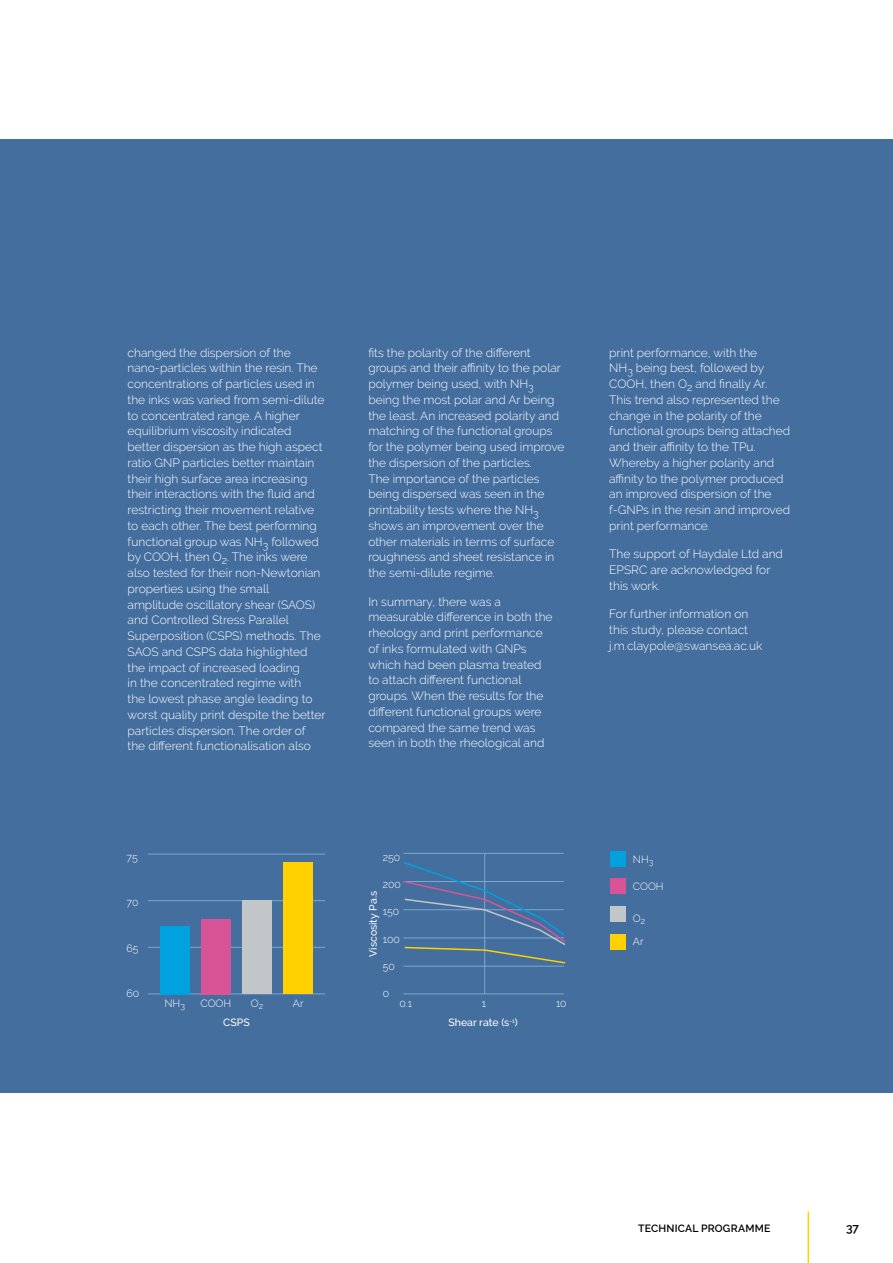
<style>
.page{position:relative;width:893px;height:1263px;background:#fff}
.page>*{position:absolute;margin:0;border:0;box-sizing:border-box;transform-origin:0 0}
.t1{font:300 12px/15.8px "Raleway";color:#fff}
.t2{font:600 12px "Raleway";color:#000}
.t3{font:300 10.5px "Raleway";color:#fff}
.t4{font:500 10.5px "Raleway";color:#fff}
.t5{font:600 10.5px "Raleway";letter-spacing:.015em;color:#000}
</style>
<div class="page">
<hr style="left:807px;top:1211px;width:2px;height:52px;background:#ffd100">
<div style="left:0;top:139px;width:893px;height:954px;background:#446e9e"></div>
<hr style="left:148px;top:900px;width:177px;height:1px;background:#7aaace">
<hr style="left:148px;top:947px;width:177px;height:1px;background:#7aaace">
<hr style="left:148px;top:993px;width:177px;height:1px;background:#7aaace">
<hr style="left:148px;top:854px;width:177px;height:1px;background:#7aaace">
<div style="left:160px;top:926px;width:30px;height:68px;background:#00a1df"></div>
<div style="left:201px;top:919px;width:30px;height:75px;background:#d85497"></div>
<div style="left:242px;top:900px;width:30px;height:94px;background:#c3c6c8"></div>
<div style="left:283px;top:863px;width:30px;height:131px;background:#ffd100"></div>
<hr style="left:484px;top:853px;width:1px;height:140px;background:#7aaace">
<hr style="left:404px;top:966px;width:160px;height:1px;background:#7aaace">
<hr style="left:404px;top:993px;width:160px;height:1px;background:#7aaace">
<hr style="left:404px;top:853px;width:160px;height:1px;background:#7aaace">
<svg style="left:403px;top:860px;width:163px;height:104px"></svg>
<div style="left:610px;top:851px;width:15px;height:16px;background:#00a1df"></div>
<div style="left:610px;top:879px;width:15px;height:15px;background:#d85497"></div>
<div style="left:610px;top:906px;width:15px;height:16px;background:#c3c6c8"></div>
<div style="left:610px;top:934px;width:15px;height:15px;background:#ffd100"></div>
<p class="t1" style="left:128px;top:344px;width:200px">changed the dispersion of the nano-particles within the resin. The concentrations of particles used in the inks was varied from semi-dilute to concentrated range. A higher equilibrium viscosity indicated better dispersion as the high aspect ratio GNP particles better maintain their high surface area increasing their interactions with the fluid and restricting their movement relative to each other. The best performing functional group was NH<sub>3</sub> followed by COOH, then O<sub>2</sub>. The inks were also tested for their non-Newtonian properties using the small amplitude oscillatory shear (SAOS) and Controlled Stress Parallel Superposition (CSPS) methods. The SAOS and CSPS data highlighted the impact of increased loading<br>in the concentrated regime with<br>the lowest phase angle leading to worst quality print despite the better particles dispersion. The order of the different functionalisation also</p>
<p class="t1" style="left:368px;top:344px;width:198px">fits the polarity of the different groups and their affinity to the polar polymer being used, with NH<sub>3 </sub>being the most polar and Ar being the least. An increased polarity and matching of the functional groups for the polymer being used improve the dispersion of the particles.<br>The importance of the particles being dispersed was seen in the printability tests where the NH<sub>3 </sub>shows an improvement over the other materials in terms of surface roughness and sheet resistance in the semi-dilute regime.</p>
<p class="t1" style="left:368px;top:593px;width:186px">In summary, there was a measurable difference in both the rheology and print performance of inks formulated with GNPs which had been plasma treated to attach different functional groups. When the results for the different functional groups were compared the same trend was seen in both the rheological and</p>
<p class="t1" style="left:609px;top:344px;width:182px">print performance, with the<br>NH<sub>3</sub> being best, followed by<br>COOH, then O<sub>2</sub> and finally Ar.<br>This trend also represented the change in the polarity of the functional groups being attached and their affinity to the TPu.<br>Whereby a higher polarity and affinity to the polymer produced an improved dispersion of the f-GNPs in the resin and improved print performance.</p>
<p class="t1" style="left:609px;top:546px;width:175px">The support of Haydale Ltd and<br>EPSRC are acknowledged for this work.</p>
<p class="t1" style="left:609px;top:606px;width:155px">For further information on this study, please contact j.m.claypole@swansea.ac.uk</p>
<p class="t3" style="left:127px;top:851px;width:13px">75</p>
<p class="t3" style="left:127px;top:896px;width:13px">70</p>
<p class="t3" style="left:127px;top:942px;width:13px">65</p>
<p class="t3" style="left:127px;top:987px;width:14px">60</p>
<p class="t3" style="left:165px;top:997px;width:22px">NH<sub>3</sub></p>
<p class="t3" style="left:201px;top:997px;width:32px">COOH</p>
<p class="t3" style="left:251px;top:997px;width:14px">O<sub>2</sub></p>
<p class="t3" style="left:293px;top:997px;width:12px">Ar</p>
<p class="t4" style="left:223px;top:1016px;width:28px">CSPS</p>
<p class="t3" style="left:383px;top:851px;width:19px">250</p>
<p class="t3" style="left:383px;top:878px;width:20px">200</p>
<p class="t3" style="left:383px;top:905px;width:18px">150</p>
<p class="t3" style="left:383px;top:933px;width:19px">100</p>
<p class="t3" style="left:383px;top:960px;width:14px">50</p>
<p class="t3" style="left:383px;top:987px;width:8px">0</p>
<p class="t3" style="left:399px;top:997px;width:14px">0.1</p>
<p class="t3" style="left:482px;top:997px;width:6px">1</p>
<p class="t3" style="left:556px;top:997px;width:12px">10</p>
<p class="t4" style="left:448px;top:1016px;width:71px">Shear rate (s<sup>-1</sup>)</p>
<p class="t4" style="left:367px;top:957px;width:67px;rotate:-90deg">Viscosity Pa.s</p>
<p class="t3" style="left:633px;top:853px;width:22px">NH<sub>3</sub></p>
<p class="t3" style="left:633px;top:880px;width:32px">COOH</p>
<p class="t3" style="left:633px;top:912px;width:14px">O<sub>2</sub></p>
<p class="t3" style="left:633px;top:935px;width:12px">Ar</p>
<p class="t5" style="left:638px;top:1223px;width:134px">TECHNICAL PROGRAMME</p>
<p class="t2" style="left:846px;top:1221px;width:14px">37</p>
</div>
